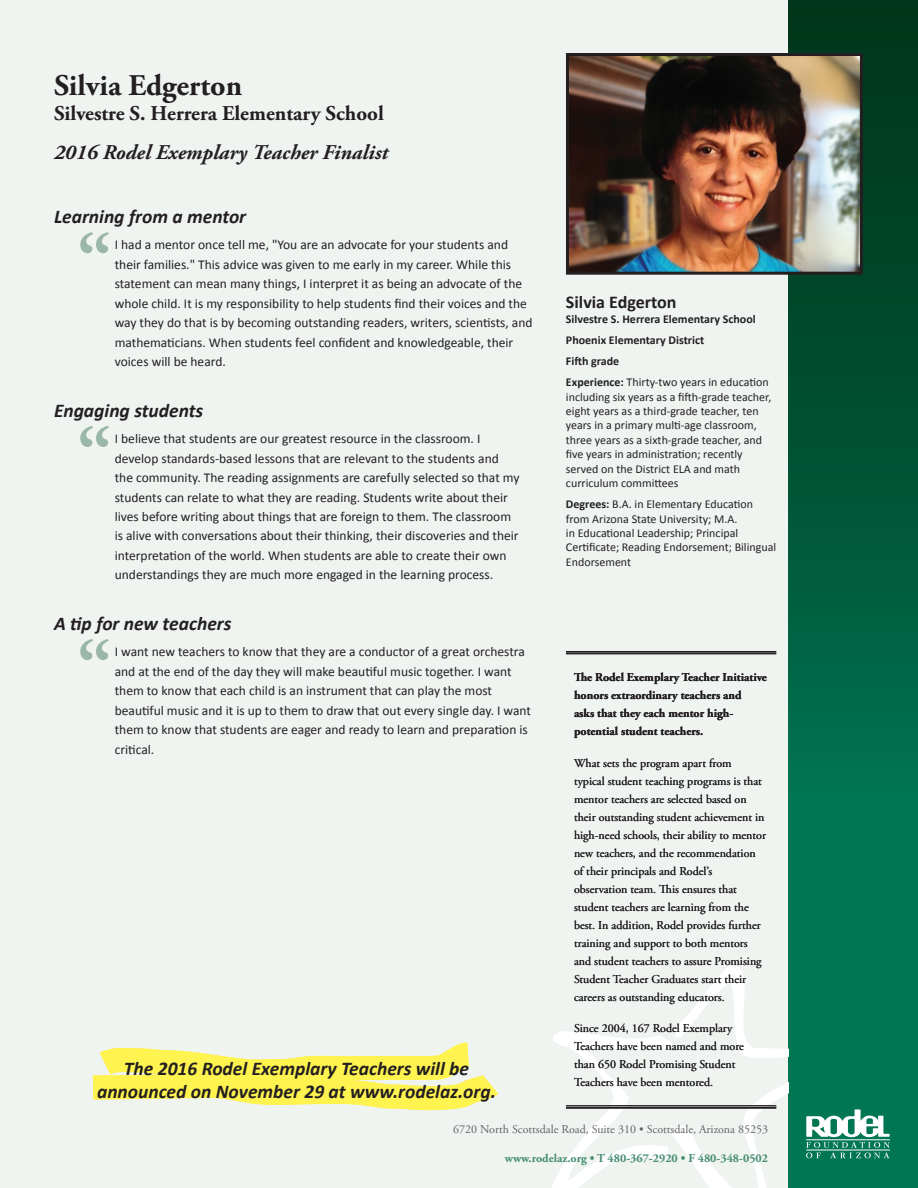
<style>
.page{position:relative;width:918px;height:1188px;background:#eff4f1}
.page>*{position:absolute;margin:0;border:0;box-sizing:border-box;transform-origin:0 0}
.t1{font:700 72px "Adobe Garamond Pro";color:#9ab7a7}
.t2{font:700 30px "Adobe Garamond Pro";color:#231f20}
.t3{font:700 21px "Adobe Garamond Pro";color:#231f20}
.t4{font:italic 700 21px "Adobe Garamond Pro";color:#231f20}
.t5{font:italic 700 19.5px/23.4px "Calibri";color:#231f20;text-align:center}
.t6{font:700 18px "Calibri";color:#231f20}
.t7{font:13.5px/19.5px "Calibri";color:#231f20}
.t8{font:12px/18px "Adobe Garamond Pro";color:#231f20}
.t9{font:12px/14.4px "Calibri";color:#231f20}
.t10{font:700 12px/18px "Adobe Garamond Pro";color:#231f20}
.t11{font:700 12px/21.1px "Calibri";color:#231f20}
.t12{font:12px "Adobe Garamond Pro";color:#636366}
.t13{font:700 12px "Adobe Garamond Pro";color:#478d72}
.s1{font-weight:400}
.s2{font-weight:700}
</style>
<div class="page">
<div style="left:788px;top:0;width:130px;height:1188px;background:linear-gradient(to bottom,#00361c,#00845f)"></div>
<svg style="left:552px;top:966px;width:236px;height:222px"></svg>
<svg style="left:806px;top:1109px;width:84px;height:49px"></svg>
<hr style="left:566px;top:651px;width:210px;height:1px;background:#231f20">
<hr style="left:566px;top:653px;width:210px;height:1px;background:#231f20">
<hr style="left:566px;top:1106px;width:210px;height:1px;background:#231f20">
<hr style="left:566px;top:1107px;width:210px;height:2px;background:#231f20">
<img style="left:570px;top:57px;width:289px;height:214px">
<div style="left:566px;top:53px;width:297px;height:222px;border:3px solid #231f20"></div>
<svg style="left:92px;top:1042px;width:406px;height:69px"></svg>
<h2 class="t2" style="left:54px;top:68px;width:190px">Silvia Edgerton</h2>
<h3 class="t3" style="left:54px;top:102px;width:331px">Silvestre S. Herrera Elementary School</h3>
<h3 class="t4" style="left:54px;top:140px;width:336px">2016 Rodel Exemplary Teacher Finalist</h3>
<h3 class="t5" style="left:54px;top:205px;width:194px">Learning from a mentor</h3>
<p class="t7" style="left:115px;top:235px;width:419px">I had a mentor once tell me, "You are an advocate for your students and their families." This advice was given to me early in my career. While this statement can mean many things, I interpret it as being an advocate of the whole child. It is my responsibility to help students find their voices and the way they do that is by becoming outstanding readers, writers, scientists, and mathematicians. When students feel confident and knowledgeable, their voices will be heard.</p>
<h3 class="t5" style="left:54px;top:399px;width:151px">Engaging students</h3>
<p class="t7" style="left:115px;top:429px;width:406px">I believe that students are our greatest resource in the classroom. I develop standards-based lessons that are relevant to the students and the community. The reading assignments are carefully selected so that my students can relate to what they are reading. Students write about their lives before writing about things that are foreign to them. The classroom is alive with conversations about their thinking, their discoveries and their interpretation of the world. When students are able to create their own understandings they are much more engaged in the learning process.</p>
<h3 class="t5" style="left:54px;top:612px;width:179px">A tip for new teachers</h3>
<p class="t7" style="left:115px;top:642px;width:418px">I want new teachers to know that they are a conductor of a great orchestra and at the end of the day they will make beautiful music together. I want them to know that each child is an instrument that can play the most beautiful music and it is up to them to draw that out every single day. I want them to know that students are eager and ready to learn and preparation is critical.</p>
<h1 class="t1" style="left:77px;top:218px;width:35px">“</h1>
<h1 class="t1" style="left:77px;top:412px;width:35px">“</h1>
<h1 class="t1" style="left:77px;top:625px;width:35px">“</h1>
<h3 class="t5" style="left:97px;top:1057px;width:400px">The 2016 Rodel Exemplary Teachers will be announced on November 29 at www.rodelaz.org.</h3>
<h3 class="t6" style="left:566px;top:291px;width:112px">Silvia Edgerton</h3>
<p class="t11" style="left:566px;top:308px;width:204px">Silvestre S. Herrera Elementary School<br>Phoenix Elementary District<br>Fifth grade<br>Experience: <span class="s1">Thirty-two years in education</span></p>
<p class="t9" style="left:566px;top:390px;width:207px">including six years as a fifth-grade teacher, eight years as a third-grade teacher, ten years in a primary multi-age classroom, three years as a sixth-grade teacher, and five years in administration; recently served on the District ELA and math curriculum committees</p>
<p class="t9" style="left:566px;top:497px;width:212px"><span class="s2">Degrees:</span> B.A. in Elementary Education from Arizona State University; M.A.<br>in Educational Leadership; Principal Certificate; Reading Endorsement; Bilingual Endorsement</p>
<p class="t10" style="left:574px;top:669px;width:194px">The Rodel Exemplary Teacher Initiative honors extraordinary teachers and<br>asks that they each mentor high&shy;potential student teachers.</p>
<p class="t8" style="left:574px;top:755px;width:194px">What sets the program apart from<br>typical student teaching programs is that mentor teachers are selected based on their outstanding student achievement in high-need schools, their ability to mentor new teachers, and the recommendation of their principals and Rodel’s observation team. This ensures that student teachers are learning from the best. In addition, Rodel provides further training and support to both mentors and student teachers to assure Promising Student Teacher Graduates start their careers as outstanding educators.</p>
<p class="t8" style="left:574px;top:1020px;width:171px">Since 2004, 167 Rodel Exemplary<br>Teachers have been named and more than 650 Rodel Promising Student<br>Teachers have been mentored.</p>
<p class="t12" style="left:453px;top:1122px;width:316px">6720 North Scottsdale Road, Suite 310 • Scottsdale, Arizona 85253</p>
<p class="t13" style="left:505px;top:1151px;width:265px">www.rodelaz.org • T 480-367-2920 • F 480-348-0502</p>
</div>
